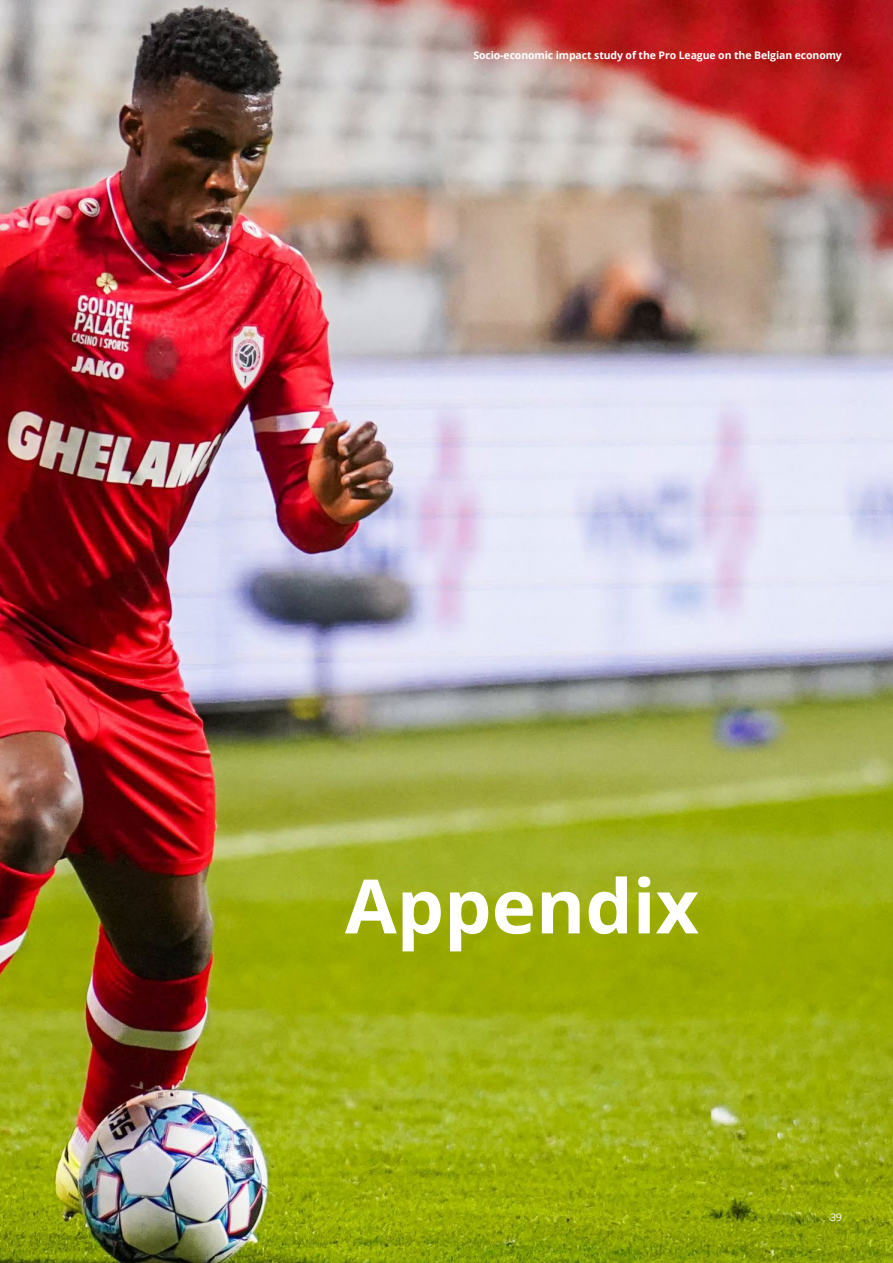
<style>
.page{position:relative;width:893px;height:1263px;background:#fff}
.page>*{position:absolute;margin:0;border:0;box-sizing:border-box;transform-origin:0 0}
.Pro_league_hoofdtite{font:700 75px "Open Sans";color:#fff}
.Brochure_title_right{font:700 10.5px "Open Sans";letter-spacing:-.01em;color:#fff}
.Folio_right__7_9_5pt{font:10.5px "Open Sans";color:#fff}
</style>
<div class="page">
<img style="left:0;top:0;width:893px;height:1263px">
<p class="Brochure_title_right" style="left:473px;top:48px;width:370px">Socio-economic impact study of the Pro League on the Belgian economy</p>
<p class="Pro_league_hoofdtite" style="left:345px;top:853px;width:355px">Appendix</p>
<p class="Folio_right__7_9_5pt" style="left:830px;top:1210px;width:13px">39</p>
</div>
